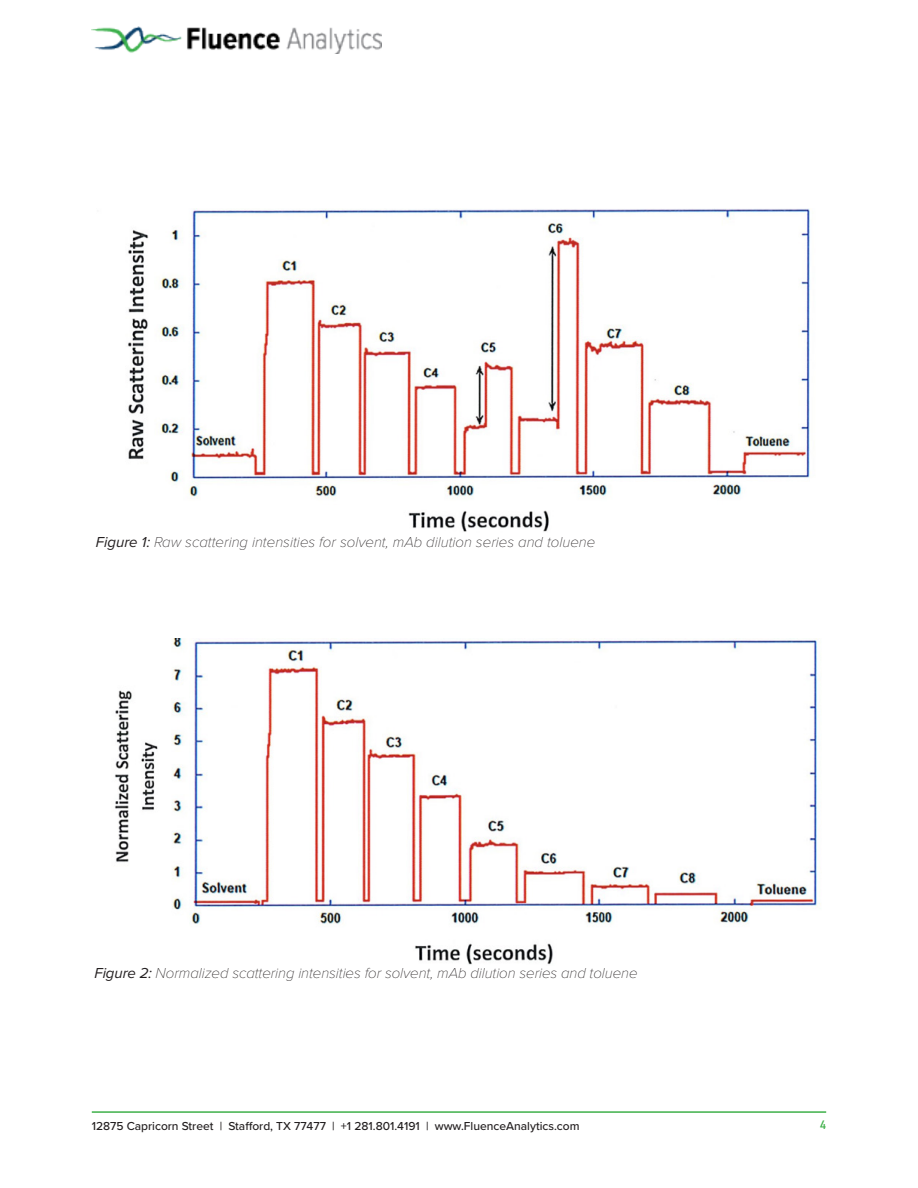
<style>
.page{position:relative;width:918px;height:1188px;background:#fff}
.page>*{position:absolute;margin:0;border:0;box-sizing:border-box;transform-origin:0 0}
.t1{font:italic 100 15px "Proxima Nova";letter-spacing:-.005em;color:#231f20}
.t2{font:500 12px "Proxima Nova";color:#231f20}
.t3{font:500 12px "URWDIN";color:#3eb049}
.s1{font-weight:400}
</style>
<div class="page">
<hr style="left:92px;top:1111px;width:734px;height:2px;background:#3eb049">
<img style="left:128px;top:208px;width:682px;height:324px">
<img style="left:115px;top:638px;width:705px;height:327px">
<div style="left:653px;top:729px;width:54px;height:45px;background:#fff"></div>
<img style="left:91px;top:26px;width:291px;height:27px">
<p class="t1" style="left:96px;top:531px;width:501px"><span class="s1">Figure 1:</span> Raw scattering intensities for solvent, mAb dilution series and toluene</p>
<p class="t1" style="left:94px;top:962px;width:545px"><span class="s1">Figure 2:</span> Normalized scattering intensities for solvent, mAb dilution series and toluene</p>
<p class="t2" style="left:92px;top:1117px;width:489px">12875 Capricorn Street | Stafford, TX 77477 | +1 281.801.4191 | www.FluenceAnalytics.com</p>
<p class="t3" style="left:820px;top:1117px;width:8px">4</p>
</div>
